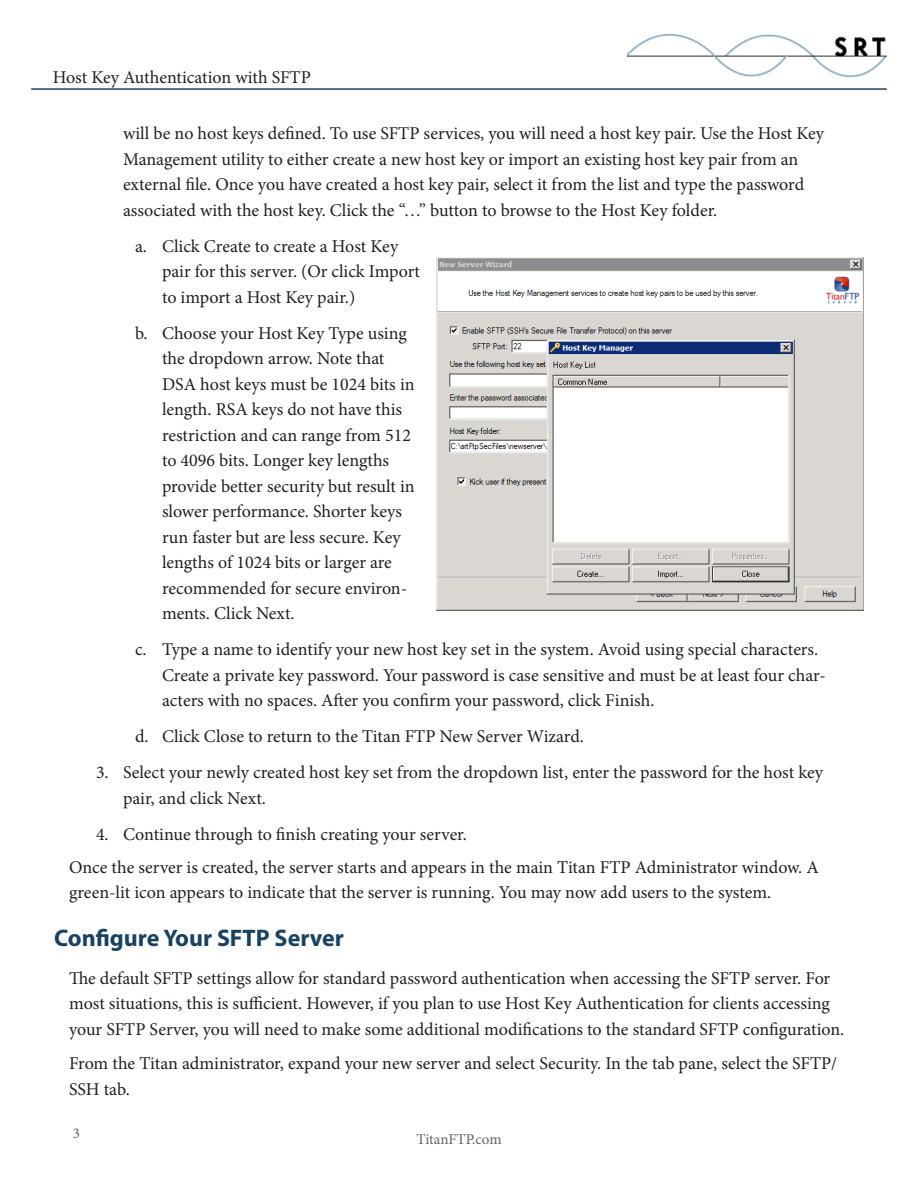
<style>
.page{position:relative;width:918px;height:1188px;background:#fff}
.page>*{position:absolute;margin:0;border:0;box-sizing:border-box;transform-origin:0 0}
.Heading_2{font:700 24px "Myriad Pro";color:#194262}
.t1{font:18px/25.5px "Minion Pro";color:#231f20}
.t2{font:15px "Minion Pro";color:#636366}
</style>
<div class="page">
<hr style="left:31px;top:88px;width:856px;height:2px;background:#194262">
<img style="left:628px;top:33px;width:259px;height:45px">
<img style="left:436px;top:257px;width:427px;height:354px">
<p class="t1" style="left:53px;top:65px;width:260px">Host Key Authentication with SFTP</p>
<p class="t1" style="left:123px;top:121px;width:703px">will be no host keys defined. To use SFTP services, you will need a host key pair. Use the Host Key Management utility to either create a new host key or import an existing host key pair from an external file. Once you have created a host key pair, select it from the list and type the password associated with the host key. Click the “…” button to browse to the Host Key folder.</p>
<p class="t1" style="left:162px;top:233px;width:260px;text-indent:-27px">a. Click Create to create a Host Key pair for this server. (Or click Import to import a Host Key pair.)</p>
<p class="t1" style="left:162px;top:320px;width:254px;text-indent:-27px">b. Choose your Host Key Type using the dropdown arrow. Note that<br>DSA host keys must be 1024 bits in length. RSA keys do not have this restriction and can range from 512 to 4096 bits. Longer key lengths provide better security but result in slower performance. Shorter keys run faster but are less secure. Key lengths of 1024 bits or larger are recommended for secure environ&shy;ments. Click Next.</p>
<p class="t1" style="left:162px;top:637px;width:665px;text-indent:-27px">c. Type a name to identify your new host key set in the system. Avoid using special characters.<br>Create a private key password. Your password is case sensitive and must be at least four char&shy;acters with no spaces. After you confirm your password, click Finish.</p>
<p class="t1" style="left:135px;top:724px;width:450px">d. Click Close to return to the Titan FTP New Server Wizard.</p>
<p class="t1" style="left:123px;top:760px;width:702px;text-indent:-27px">3. Select your newly created host key set from the dropdown list, enter the password for the host key pair, and click Next.</p>
<p class="t1" style="left:96px;top:821px;width:372px">4. Continue through to finish creating your server.</p>
<p class="t1" style="left:69px;top:854px;width:751px">Once the server is created, the server starts and appears in the main Titan FTP Administrator window. A green-lit icon appears to indicate that the server is running. You may now add users to the system.</p>
<p class="Heading_2" style="left:54px;top:922px;width:292px">Configure Your SFTP Server</p>
<p class="t1" style="left:69px;top:965px;width:777px">The default SFTP settings allow for standard password authentication when accessing the SFTP server. For most situations, this is sufficient. However, if you plan to use Host Key Authentication for clients accessing your SFTP Server, you will need to make some additional modifications to the standard SFTP configuration.</p>
<p class="t1" style="left:69px;top:1051px;width:770px">From the Titan administrator, expand your new server and select Security. In the tab pane, select the SFTP/<br>SSH tab.</p>
<p class="t2" style="left:73px;top:1123px;width:9px">3</p>
<p class="t2" style="left:416px;top:1129px;width:87px">TitanFTP.com</p>
</div>
